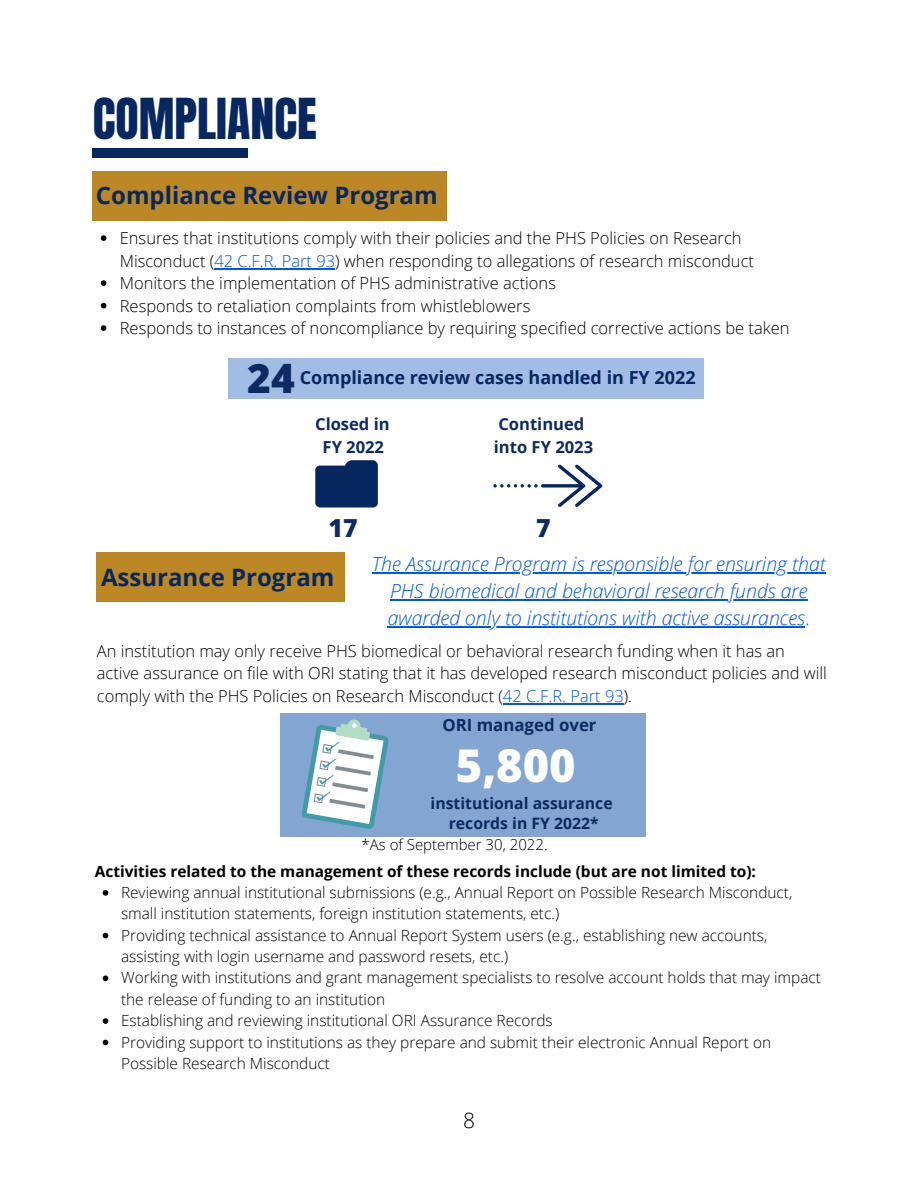
<style>
.page{position:relative;width:918px;height:1188px;background:#fff}
.page>*{position:absolute;margin:0;border:0;box-sizing:border-box;transform-origin:0 0}
.t1{font:48px "Anton";color:#062760}
.t2{font:800 45.15px "Open Sans";color:#fff}
.t3{font:800 40.5px "Open Sans";color:#0d2b60}
.t4{font:800 24.9px "Open Sans";color:#0d2b60}
.t5{font:700 24px "Open Sans";color:#062760}
.t6{font:300 21px "Open Sans";color:#000}
.t7{font:italic 300 19.5px/27px "Open Sans";color:#0056ef;text-align:center}
.t8{font:700 18px "Open Sans";color:#062760}
.t9{font:700 16.8px "Open Sans";color:#0d2b60}
.t10{font:300 16.5px/22.5px "Open Sans";color:#000}
.t11{font:700 16.5px/23.1px "Open Sans";color:#0d2b60;text-align:center}
.t12{font:700 15.75px/19.5px "Open Sans";color:#0d2b60;text-align:center}
.t13{font:300 15.45px/21.3px "Open Sans";color:#000}
.t14{font:700 15.45px "Open Sans";color:#000}
.t15{font:300 15px "Open Sans";color:#000}
.s1{color:#0056ef}
.s2{font-style:normal}
</style>
<div class="page">
<div style="left:93px;top:149px;width:155px;height:9px;background:#062760"></div>
<div style="left:92px;top:171px;width:354px;height:49px;background:#bb8825"></div>
<svg style="left:101px;top:235px;width:5px;height:6px"></svg>
<svg style="left:214px;top:268px;width:23px;height:1px"></svg>
<hr style="left:237px;top:268px;width:98px;height:1px;background:#0056ef">
<svg style="left:101px;top:280px;width:5px;height:6px"></svg>
<svg style="left:101px;top:303px;width:5px;height:5px"></svg>
<svg style="left:101px;top:325px;width:5px;height:6px"></svg>
<div style="left:229px;top:358px;width:475px;height:40px;background:#a1bde6"></div>
<svg style="left:493px;top:464px;width:109px;height:43px"></svg>
<svg style="left:315px;top:460px;width:63px;height:47px"></svg>
<div style="left:96px;top:553px;width:248px;height:49px;background:#bb8825"></div>
<hr style="left:503px;top:703px;width:121px;height:1px;background:#0056ef">
<hr style="left:372px;top:572px;width:454px;height:1px;background:#0056ef">
<hr style="left:390px;top:599px;width:418px;height:1px;background:#0056ef">
<hr style="left:388px;top:626px;width:417px;height:1px;background:#0056ef">
<div style="left:280px;top:714px;width:365px;height:122px;background:#83a5d2"></div>
<svg style="left:301px;top:719px;width:88px;height:110px"></svg>
<svg style="left:103px;top:890px;width:5px;height:6px"></svg>
<svg style="left:103px;top:933px;width:5px;height:5px"></svg>
<svg style="left:103px;top:976px;width:5px;height:5px"></svg>
<svg style="left:103px;top:1018px;width:5px;height:6px"></svg>
<svg style="left:103px;top:1040px;width:5px;height:5px"></svg>
<h1 class="t1" style="left:93px;top:84px;width:226px">COMPLIANCE</h1>
<h3 class="t5" style="left:96px;top:179px;width:343px">Compliance Review Program</h3>
<p class="t10" style="left:120px;top:227px;width:671px">Ensures that institutions comply with their policies and the PHS Policies on Research Misconduct (<span class="s1">42 C.F.R. Part 93</span>) when responding to allegations of research misconduct Monitors the implementation of PHS administrative actions<br>Responds to retaliation complaints from whistleblowers<br>Responds to instances of noncompliance by requiring specified corrective actions be taken</p>
<h3 class="t3" style="left:247px;top:350px;width:49px">24</h3>
<p class="t8" style="left:300px;top:365px;width:397px">Compliance review cases handled in FY 2022</p>
<p class="t11" style="left:315px;top:412px;width:76px">Closed in<br>FY 2022</p>
<p class="t11" style="left:494px;top:412px;width:101px;text-align:left">Continued into FY 2023</p>
<h3 class="t4" style="left:328px;top:510px;width:31px">17</h3>
<h3 class="t4" style="left:536px;top:510px;width:16px">7</h3>
<h3 class="t5" style="left:101px;top:560px;width:235px">Assurance Program</h3>
<p class="t7" style="left:372px;top:550px;width:455px">The Assurance Program is responsible for ensuring that<br>PHS biomedical and behavioral research funds are awarded only to institutions with active assurances<span class="s2">.</span></p>
<p class="t10" style="left:97px;top:639px;width:732px">An institution may only receive PHS biomedical or behavioral research funding when it has an active assurance on file with ORI stating that it has developed research misconduct policies and will comply with the PHS Policies on Research Misconduct (<span class="s1">42 C.F.R. Part 93</span>).</p>
<p class="t9" style="left:442px;top:713px;width:156px">ORI managed over</p>
<h2 class="t2" style="left:456px;top:734px;width:121px">5,800</h2>
<p class="t12" style="left:431px;top:794px;width:184px">institutional assurance records in FY 2022*</p>
<p class="t15" style="left:362px;top:834px;width:188px">*As of September 30, 2022.</p>
<p class="t13" style="left:121px;top:881px;width:701px">Reviewing annual institutional submissions (e.g., Annual Report on Possible Research Misconduct, small institution statements, foreign institution statements, etc.)<br>Providing technical assistance to Annual Report System users (e.g., establishing new accounts, assisting with login username and password resets, etc.)<br>Working with institutions and grant management specialists to resolve account holds that may impact the release of funding to an institution<br>Establishing and reviewing institutional ORI Assurance Records<br>Providing support to institutions as they prepare and submit their electronic Annual Report on Possible Research Misconduct</p>
<p class="t14" style="left:95px;top:860px;width:663px">Activities related to the management of these records include (but are not limited to):</p>
<h3 class="t6" style="left:463px;top:1105px;width:13px">8</h3>
</div>
